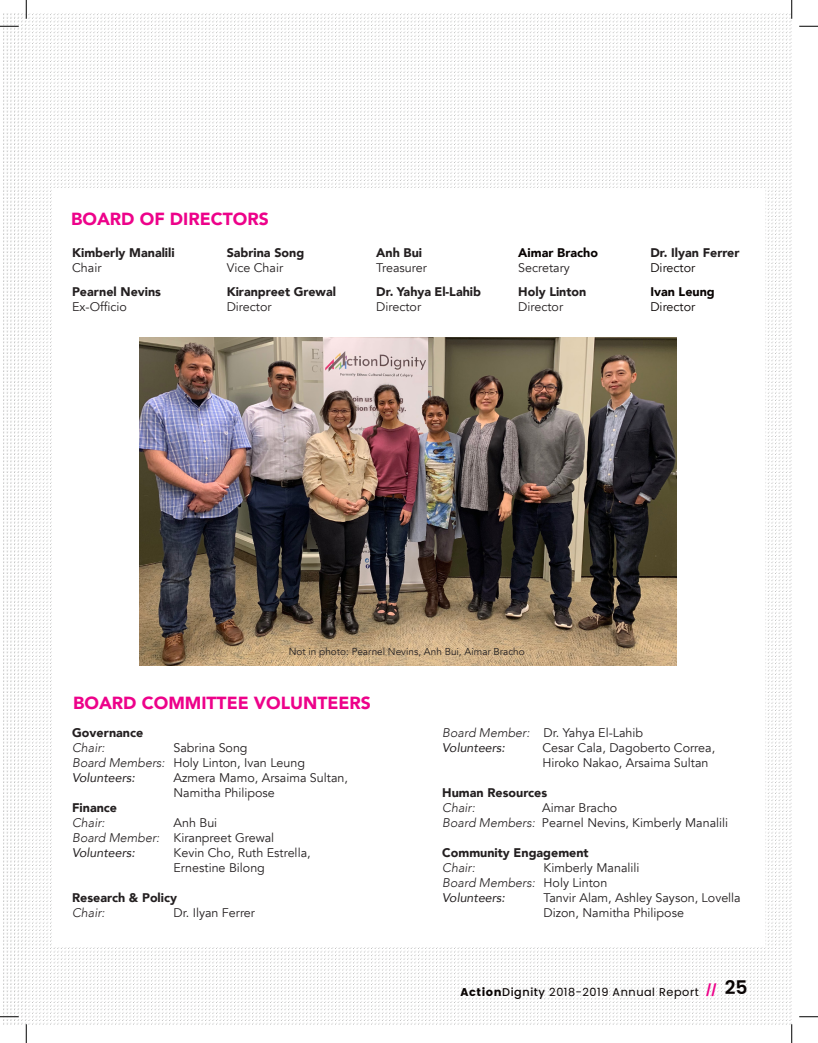
<style>
.page{position:relative;width:818px;height:1043px;background:#fff}
.page>*{position:absolute;margin:0;border:0;box-sizing:border-box;transform-origin:0 0}
.t1{font:900 17.5px "Avenir";color:#ed028a}
.t2{font:12.5px "Avenir";color:#231f20}
.t3{font:900 12.5px "Avenir";color:#231f20}
.t4{font:italic 300 12.5px "Avenir";color:#231f20}
.t5{font:italic 12.5px "Avenir";color:#231f20}
.t6{font:900 12.5px "Avenir";color:#080302}
.t7{font:12.5px "Avenir";color:#080302}
.t8{font:11.25px "Poppins";letter-spacing:.05em;color:#080302}
.t9{font:10px "Avenir";color:#231f20}
.s1{font-weight:300;font-style:italic}
.s2{font-weight:400;font-style:normal}
.s3{font-style:inherit}
.s4{font-weight:500}
.s5{color:#ed028a}
.s6{font-weight:600;font-size:18.75px}
</style>
<div class="page">
<img style="left:4px;top:14px;width:786px;height:1011px">
<div style="left:53px;top:188px;width:711px;height:758px;background:#fff"></div>
<img style="left:140px;top:337px;width:536px;height:328px">
<svg style="left:0;top:25px;width:19px;height:2px"></svg>
<svg style="left:799px;top:25px;width:19px;height:2px"></svg>
<svg style="left:0;top:1015px;width:19px;height:2px"></svg>
<svg style="left:799px;top:1016px;width:19px;height:1px"></svg>
<svg style="left:25px;top:0;width:2px;height:19px"></svg>
<svg style="left:25px;top:1024px;width:2px;height:18px"></svg>
<svg style="left:790px;top:0;width:2px;height:19px"></svg>
<svg style="left:790px;top:1024px;width:2px;height:18px"></svg>
<p class="t1" style="left:71px;top:204px;width:199px">BOARD OF DIRECTORS</p>
<p class="t3" style="left:72px;top:242px;width:104px">Kimberly Manalili</p>
<p class="t2" style="left:72px;top:260px;width:31px">Chair</p>
<p class="t3" style="left:72px;top:281px;width:90px">Pearnel Nevins</p>
<p class="t2" style="left:72px;top:299px;width:56px">Ex-Officio</p>
<p class="t3" style="left:227px;top:242px;width:79px">Sabrina Song</p>
<p class="t2" style="left:227px;top:260px;width:58px">Vice Chair</p>
<p class="t3" style="left:227px;top:281px;width:111px">Kiranpreet Grewal</p>
<p class="t2" style="left:227px;top:299px;width:46px">Director</p>
<p class="t3" style="left:376px;top:242px;width:47px">Anh Bui</p>
<p class="t2" style="left:376px;top:260px;width:52px">Treasurer</p>
<p class="t3" style="left:376px;top:281px;width:106px">Dr. Yahya El-Lahib</p>
<p class="t2" style="left:376px;top:299px;width:46px">Director</p>
<p class="t6" style="left:518px;top:242px;width:81px">Aimar Bracho</p>
<p class="t2" style="left:518px;top:260px;width:53px">Secretary</p>
<p class="t3" style="left:518px;top:281px;width:70px">Holy Linton</p>
<p class="t2" style="left:518px;top:299px;width:46px">Director</p>
<p class="t3" style="left:650px;top:242px;width:91px">Dr. Ilyan Ferrer</p>
<p class="t7" style="left:650px;top:260px;width:46px">Director</p>
<p class="t6" style="left:650px;top:281px;width:66px">Ivan Leung</p>
<p class="t7" style="left:650px;top:299px;width:46px">Director</p>
<p class="t9" style="left:288px;top:645px;width:237px">Not in photo: Pearnel Nevins, Anh Bui, Aimar Bracho</p>
<p class="t1" style="left:73px;top:688px;width:299px">BOARD COMMITTEE VOLUNTEERS</p>
<p class="t3" style="left:72px;top:721px;width:73px">Governance</p>
<p class="t4" style="left:72px;top:740px;width:34px">Chair:</p>
<p class="t2" style="left:173px;top:739px;width:76px">Sabrina Song</p>
<p class="t2" style="left:72px;top:754px;width:234px"><span class="s1">Board Members:</span> Holy Linton, Ivan Leung</p>
<p class="t5" style="left:72px;top:769px;width:64px">Volunteers:</p>
<p class="t2" style="left:173px;top:769px;width:176px">Azmera Mamo, Arsaima Sultan,</p>
<p class="t2" style="left:173px;top:784px;width:103px">Namitha Philipose</p>
<p class="t3" style="left:72px;top:796px;width:46px">Finance</p>
<p class="t4" style="left:72px;top:815px;width:34px">Chair:</p>
<p class="t2" style="left:173px;top:814px;width:45px">Anh Bui</p>
<p class="t2" style="left:72px;top:829px;width:203px"><span class="s1">Board Member:</span> Kiranpreet Grewal</p>
<p class="t5" style="left:72px;top:844px;width:64px">Volunteers:</p>
<p class="t2" style="left:173px;top:844px;width:139px">Kevin Cho, Ruth Estrella,</p>
<p class="t2" style="left:173px;top:859px;width:93px">Ernestine Bilong</p>
<p class="t3" style="left:72px;top:886px;width:106px">Research &amp; Policy</p>
<p class="t4" style="left:72px;top:904px;width:34px">Chair:</p>
<p class="t2" style="left:173px;top:904px;width:83px">Dr. Ilyan Ferrer</p>
<p class="t2" style="left:442px;top:725px;width:202px"><span class="s1">Board Member:</span> Dr. Yahya El-Lahib</p>
<p class="t5" style="left:442px;top:740px;width:64px">Volunteers:</p>
<p class="t2" style="left:542px;top:740px;width:174px">Cesar Cala, Dagoberto Correa,</p>
<p class="t2" style="left:542px;top:755px;width:167px">Hiroko Nakao, Arsaima Sultan</p>
<p class="t3" style="left:442px;top:781px;width:106px">Human Resources</p>
<p class="t4" style="left:442px;top:800px;width:34px">Chair:</p>
<p class="t2" style="left:542px;top:800px;width:77px">Aimar Bracho</p>
<p class="t2" style="left:442px;top:815px;width:287px"><span class="s1">Board Members:</span> Pearnel Nevins, Kimberly Manalili</p>
<p class="t3" style="left:442px;top:841px;width:148px">Community Engagement</p>
<p class="t4" style="left:442px;top:860px;width:34px">Chair:</p>
<p class="t2" style="left:543px;top:860px;width:97px">Kimberly Manalili</p>
<p class="t4" style="left:442px;top:875px;width:166px">Board Members: <span class="s2">Holy Linton</span></p>
<p class="t5" style="left:442px;top:890px;width:64px">Volunteers:</p>
<p class="t2" style="left:543px;top:890px;width:199px">Tanvir Alam, Ashley Sayson, Lovella</p>
<p class="t2" style="left:543px;top:905px;width:142px">Dizon, Namitha Philipose</p>
<p class="t8" style="left:460px;top:985px;width:289px"><span class="s3">Action</span><span class="s4">Dignity</span> 2018-2019 Annual Report <span class="s5">//</span> <span class="s6">25</span></p>
</div>
